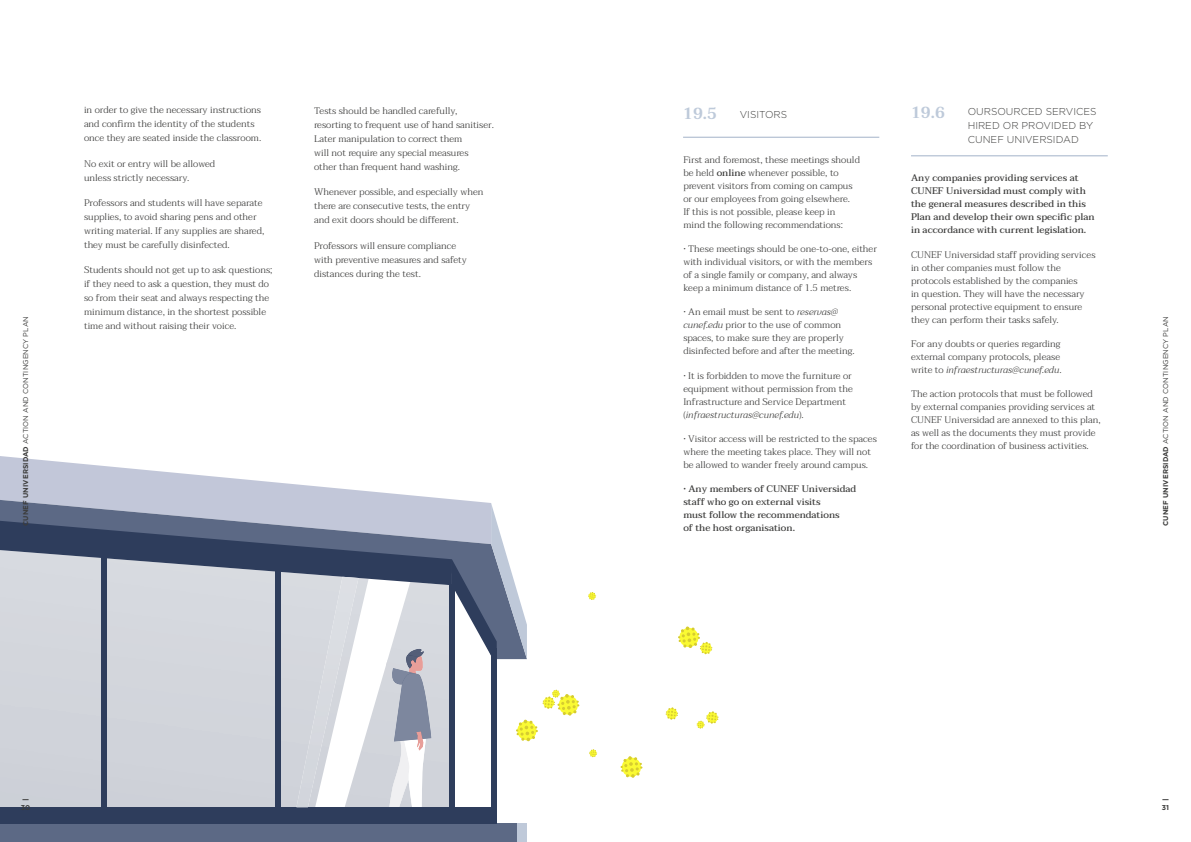
<style>
.page{position:relative;width:1191px;height:842px;background:#fff}
.page>*{position:absolute;margin:0;border:0;box-sizing:border-box;transform-origin:0 0}
.t1{font:600 16px "Taviraj";color:#becada}
.t2{font:300 10px/14px "Gotham";color:#3c3c3b}
.t3{font:300 9.5px/13px "Taviraj";color:#3c3c3b}
.t4{font:500 9.5px/13px "Taviraj";color:#3c3c3b}
.t5{font:7px "Gotham";letter-spacing:.01em;color:#3c3c3b}
.t6{font:700 7px "Gotham";color:#3c3c3b}
.s1{font-weight:700}
.s2{font-weight:500}
.s3{font-style:italic}
</style>
<div class="page">
<div style="left:0;top:824px;width:527px;height:18px;background:#5c6985"></div>
<svg style="left:0;top:456px;width:458px;height:44px"></svg>
<div style="left:0;top:807px;width:497px;height:17px;background:#2e3d5c"></div>
<div style="left:517px;top:824px;width:10px;height:18px;background:#bfc9d9"></div>
<svg style="left:665px;top:707px;width:13px;height:13px"></svg>
<svg style="left:589px;top:749px;width:8px;height:8px"></svg>
<svg style="left:696px;top:711px;width:22px;height:18px"></svg>
<svg style="left:588px;top:592px;width:8px;height:8px"></svg>
<svg style="left:620px;top:756px;width:22px;height:22px"></svg>
<svg style="left:678px;top:626px;width:34px;height:28px"></svg>
<hr style="left:683px;top:137px;width:196px;height:1px;background:#a3b3c9">
<hr style="left:911px;top:156px;width:196px;height:1px;background:#a3b3c9">
<svg style="left:0;top:503px;width:579px;height:305px"></svg>
<p class="t5" style="left:21px;top:526px;width:211px;rotate:-90deg"><span class="s1">CUNEF UNIVERSIDAD</span> ACTION AND CONTINGENCY PLAN</p>
<p class="t3" style="left:84px;top:104px;width:178px">in order to give the necessary instructions</p>
<h1 class="t1" style="left:911px;top:103px;width:35px">19.6</h1>
<p class="t3" style="left:84px;top:117px;width:179px;line-height:14px">and confirm the identity of the students once they are seated inside the classroom.</p>
<p class="t3" style="left:84px;top:157px;width:133px;line-height:14px">No exit or entry will be allowed unless strictly necessary.</p>
<p class="t3" style="left:84px;top:196px;width:182px;line-height:14px">Professors and students will have separate supplies, to avoid sharing pens and other writing material. If any supplies are shared, they must be carefully disinfected.</p>
<p class="t3" style="left:84px;top:263px;width:190px;line-height:14px">Students should not get up to ask questions; if they need to ask a question, they must do so from their seat and always respecting the minimum distance, in the shortest possible time and without raising their voice.</p>
<h1 class="t1" style="left:683px;top:104px;width:35px">19.5</h1>
<p class="t2" style="left:740px;top:107px;width:49px">VISITORS</p>
<p class="t3" style="left:314px;top:104px;width:181px;line-height:14px">Tests should be handled carefully, resorting to frequent use of hand sanitiser.<br>Later manipulation to correct them<br>will not require any special measures<br>other than frequent hand washing.</p>
<p class="t3" style="left:314px;top:185px;width:171px;line-height:14px">Whenever possible, and especially when there are consecutive tests, the entry and exit doors should be different.</p>
<p class="t3" style="left:314px;top:239px;width:154px;line-height:14px">Professors will ensure compliance with preventive measures and safety distances during the test.</p>
<p class="t2" style="left:967px;top:104px;width:130px">OURSOURCED SERVICES<br>HIRED OR PROVIDED BY<br>CUNEF UNIVERSIDAD</p>
<p class="t3" style="left:683px;top:153px;width:178px">First and foremost, these meetings should be held <span class="s2">online</span> whenever possible, to prevent visitors from coming on campus or our employees from going elsewhere.<br>If this is not possible, please keep in<br>mind the following recommendations:</p>
<p class="t3" style="left:683px;top:243px;width:195px">• These meetings should be one-to-one, either with individual visitors, or with the members of a single family or company, and always keep a minimum distance of 1.5 metres.</p>
<p class="t3" style="left:683px;top:306px;width:173px">• An email must be sent to <span class="s3">reservas@ cunef.edu</span> prior to the use of common spaces, to make sure they are properly disinfected before and after the meeting.</p>
<p class="t3" style="left:683px;top:369px;width:171px">• It is forbidden to move the furniture or equipment without permission from the Infrastructure and Service Department (<span class="s3">infraestructuras@cunef.edu</span>).</p>
<p class="t3" style="left:683px;top:433px;width:195px">• Visitor access will be restricted to the spaces where the meeting takes place. They will not be allowed to wander freely around campus.</p>
<p class="t4" style="left:683px;top:483px;width:174px">• Any members of CUNEF Universidad staff who go on external visits<br>must follow the recommendations<br>of the host organisation.</p>
<p class="t4" style="left:911px;top:172px;width:185px">Any companies providing services at CUNEF Universidad must comply with the general measures described in this Plan and develop their own specific plan in accordance with current legislation.</p>
<p class="t3" style="left:911px;top:248px;width:186px">CUNEF Universidad staff providing services in other companies must follow the protocols established by the companies<br>in question. They will have the necessary personal protective equipment to ensure they can perform their tasks safely.</p>
<p class="t3" style="left:911px;top:337px;width:152px">For any doubts or queries regarding external company protocols, please write to <span class="s3">infraestructuras@cunef.edu</span>.</p>
<p class="t3" style="left:911px;top:388px;width:191px">The action protocols that must be followed by external companies providing services at CUNEF Universidad are annexed to this plan, as well as the documents they must provide for the coordination of business activities.</p>
<p class="t5" style="left:1161px;top:526px;width:211px;rotate:-90deg"><span class="s1">CUNEF UNIVERSIDAD</span> ACTION AND CONTINGENCY PLAN</p>
<p class="t6" style="left:21px;top:802px;width:11px">30</p>
<p class="t6" style="left:1161px;top:802px;width:9px">31</p>
</div>
